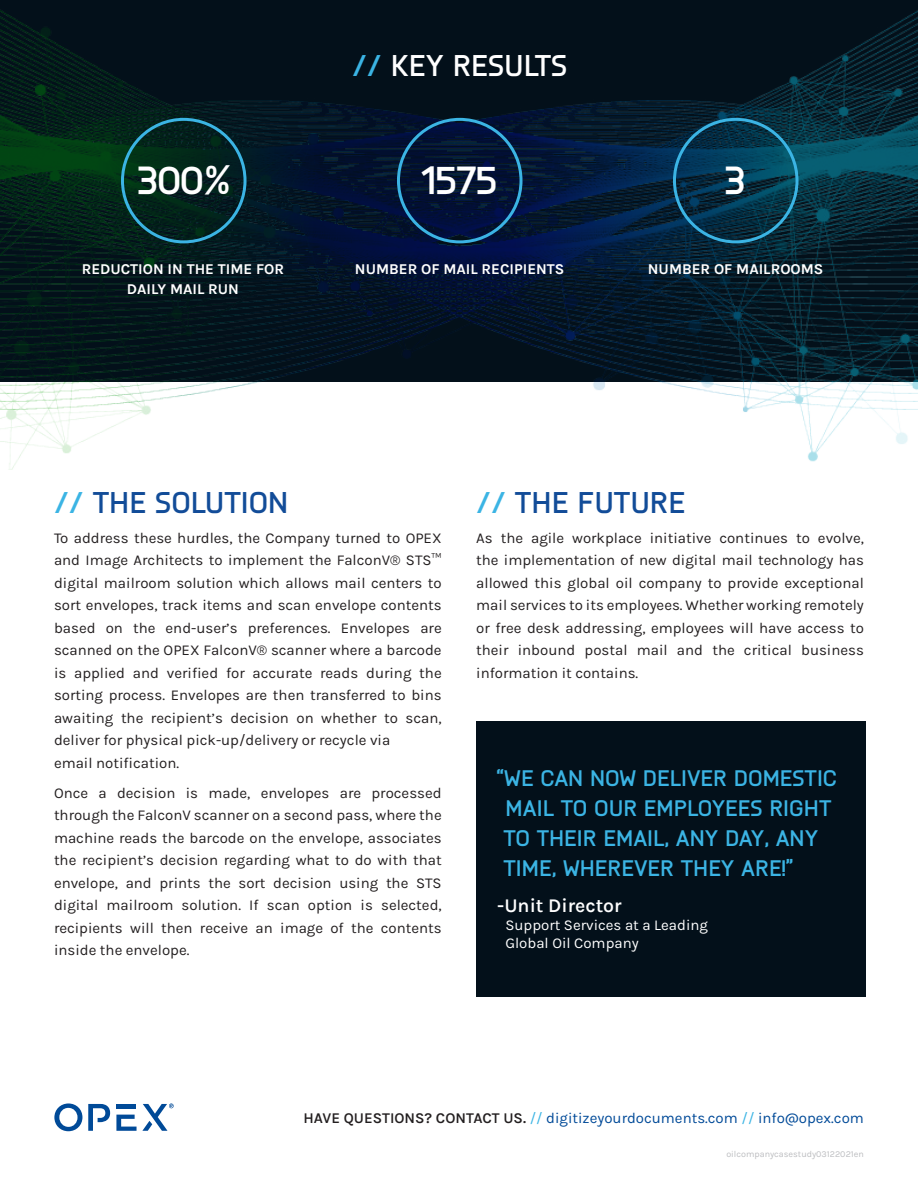
<style>
.page{position:relative;width:918px;height:1188px;background:#fff}
.page>*{position:absolute;margin:0;border:0;box-sizing:border-box;transform-origin:0 0}
.t1{font:700 40.5px "Knul";color:#fff}
.H2___Section_Heading{font:700 30px "Knul";color:#124c98}
.H3___Key_Facts{font:700 30px "Knul";color:#fff}
.Quotes{font:700 22.5px/30px "Knul";color:#3bb4e4}
.Quotes___Names{font:600 19.5px "Karla";color:#fff}
.Paragraph___Body{font:15px/22.5px "Karla";color:#231f20;text-align:justify}
.Ket_Fact_Captions{font:700 15px "Karla";color:#fff}
.t2{font:15px "Karla";color:#004a98}
.Quotes___Position{font:15px "Karla";color:#fff}
.legal__Case_Study_N{font:9px "Karla";color:#bcbdc0}
.s1{color:#3bb4e4}
.s2{font-weight:600;color:#231f20}
</style>
<div class="page">
<img style="left:1px;top:381px;width:917px;height:89px">
<img style="left:0;top:0;width:918px;height:381px">
<div style="left:476px;top:722px;width:390px;height:275px;background:#03101a"></div>
<div style="left:673px;top:118px;width:126px;height:125px;border:3px solid #3bb4e4;border-radius:50%"></div>
<div style="left:397px;top:118px;width:126px;height:125px;border:3px solid #3bb4e4;border-radius:50%"></div>
<div style="left:121px;top:118px;width:126px;height:125px;border:3px solid #3bb4e4;border-radius:50%"></div>
<svg style="left:54px;top:1103px;width:28px;height:28px"></svg>
<svg style="left:88px;top:1104px;width:22px;height:27px"></svg>
<svg style="left:116px;top:1104px;width:58px;height:27px"></svg>
<p class="H3___Key_Facts" style="left:352px;top:44px;width:217px"><span class="s1">//</span> KEY RESULTS</p>
<p class="t1" style="left:138px;top:150px;width:95px">300%</p>
<p class="t1" style="left:421px;top:150px;width:77px">1575</p>
<p class="t1" style="left:725px;top:150px;width:21px">3</p>
<p class="Ket_Fact_Captions" style="left:82px;top:260px;width:204px">REDUCTION IN THE TIME FOR</p>
<p class="Ket_Fact_Captions" style="left:127px;top:279px;width:114px">DAILY MAIL RUN</p>
<p class="Ket_Fact_Captions" style="left:355px;top:260px;width:211px">NUMBER OF MAIL RECIPIENTS</p>
<p class="Ket_Fact_Captions" style="left:648px;top:260px;width:177px">NUMBER OF MAILROOMS</p>
<p class="H2___Section_Heading" style="left:54px;top:481px;width:236px"><span class="s1">//</span> THE SOLUTION</p>
<p class="Paragraph___Body" style="left:54px;top:526px;width:389px">To address these hurdles, the Company turned to OPEX and Image Architects to implement the FalconV® STS™ digital mailroom solution which allows mail centers to sort envelopes, track items and scan envelope contents based on the end-user’s preferences. Envelopes are scanned on the OPEX FalconV® scanner where a barcode is applied and verified for accurate reads during the sorting process. Envelopes are then transferred to bins awaiting the recipient’s decision on whether to scan, deliver for physical pick-up/delivery or recycle via</p>
<p class="Paragraph___Body" style="left:54px;top:751px;width:127px">email notification.</p>
<p class="Paragraph___Body" style="left:54px;top:781px;width:389px">Once a decision is made, envelopes are processed through the FalconV scanner on a second pass, where the machine reads the barcode on the envelope, associates the recipient’s decision regarding what to do with that envelope, and prints the sort decision using the STS digital mailroom solution. If scan option is selected, recipients will then receive an image of the contents inside the envelope.</p>
<p class="H2___Section_Heading" style="left:476px;top:481px;width:211px"><span class="s1">//</span> THE FUTURE</p>
<p class="Paragraph___Body" style="left:476px;top:526px;width:389px">As the agile workplace initiative continues to evolve, the implementation of new digital mail technology has allowed this global oil company to provide exceptional mail services to its employees. Whether working remotely or free desk addressing, employees will have access to their inbound postal mail and the critical business information it contains.</p>
<p class="Quotes" style="left:504px;top:761px;width:335px;text-indent:-7px">“WE CAN NOW DELIVER DOMESTIC<br>MAIL TO OUR EMPLOYEES RIGHT<br>TO THEIR EMAIL, ANY DAY, ANY<br>TIME, WHEREVER THEY ARE!”</p>
<p class="Quotes___Names" style="left:497px;top:893px;width:126px">-Unit Director</p>
<p class="Quotes___Position" style="left:506px;top:915px;width:204px">Support Services at a Leading</p>
<p class="Quotes___Position" style="left:505px;top:933px;width:135px">Global Oil Company</p>
<p class="t2" style="left:303px;top:1108px;width:562px"><span class="s2">HAVE QUESTIONS? CONTACT US.</span> <span class="s1">//</span> digitizeyourdocuments.com <span class="s1">//</span> info@opex.com</p>
<p class="legal__Case_Study_N" style="left:726px;top:1148px;width:139px">oilcompanycasestudy03122021en</p>
</div>
